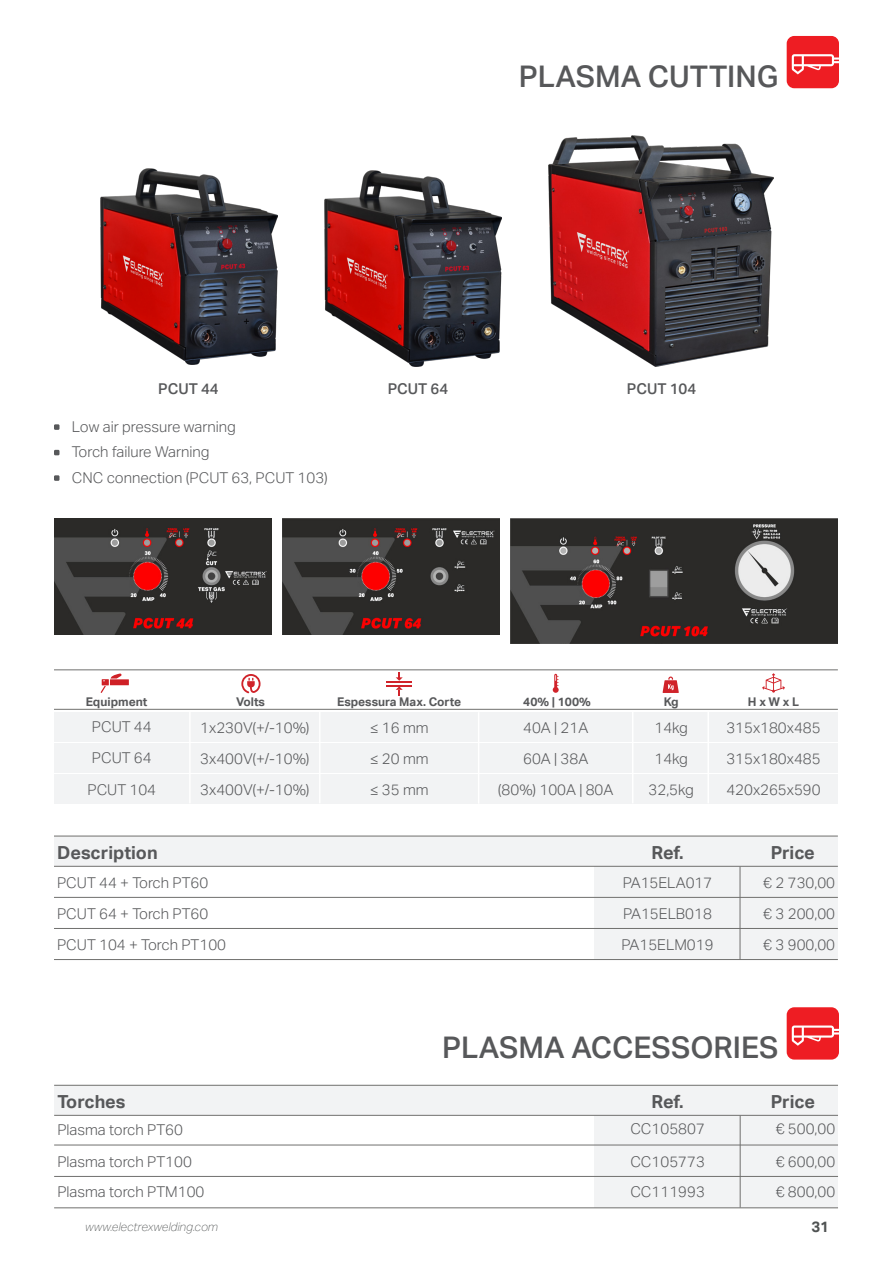
<style>
.page{position:relative;width:893px;height:1263px;background:#fff}
.page>*{position:absolute;margin:0;border:0;box-sizing:border-box;transform-origin:0 0}
.t1{font:500 30px "Aktiv Grotesk";color:#57585a}
.t2{font:700 18px "Aktiv Grotesk";color:#57585a}
.t3{font:300 15px "Aktiv Grotesk";color:#57585a}
.t4{font:500 15px "Aktiv Grotesk";color:#57585a}
.t5{font:700 15px "Aktiv Grotesk";color:#4f5252}
.t6{font:700 12px "Aktiv Grotesk";color:#57585a}
.t7{font:italic 100 12px "Aktiv Grotesk";color:#4f5252}
</style>
<div class="page">
<div style="left:54px;top:774px;width:784px;height:30px;background:#f2f3f4"></div>
<div style="left:54px;top:743px;width:784px;height:30px;background:#f2f3f4"></div>
<div style="left:54px;top:712px;width:784px;height:29px;background:#f2f3f4"></div>
<svg style="left:241px;top:674px;width:20px;height:19px"></svg>
<svg style="left:663px;top:676px;width:16px;height:17px"></svg>
<svg style="left:553px;top:674px;width:6px;height:19px"></svg>
<svg style="left:762px;top:673px;width:23px;height:20px"></svg>
<div style="left:110px;top:679px;width:19px;height:6px;background:#cf2026"></div>
<svg style="left:101px;top:673px;width:21px;height:20px"></svg>
<hr style="left:632px;top:712px;width:1px;height:91px;background:#fff">
<hr style="left:319px;top:712px;width:1px;height:91px;background:#fff">
<hr style="left:478px;top:712px;width:1px;height:92px;background:#fff">
<hr style="left:189px;top:712px;width:2px;height:91px;background:#fff">
<hr style="left:54px;top:670px;width:784px;height:1px;background:#70706e">
<hr style="left:54px;top:709px;width:784px;height:1px;background:#70706e">
<hr style="left:707px;top:712px;width:2px;height:91px;background:#fff">
<svg style="left:54px;top:424px;width:5px;height:6px"></svg>
<svg style="left:54px;top:450px;width:5px;height:5px"></svg>
<svg style="left:54px;top:475px;width:5px;height:6px"></svg>
<img style="left:548px;top:136px;width:225px;height:230px">
<img style="left:325px;top:170px;width:176px;height:196px">
<img style="left:101px;top:168px;width:176px;height:196px">
<svg style="left:387px;top:672px;width:25px;height:23px"></svg>
<div style="left:54px;top:836px;width:784px;height:30px;background:#f2f3f4"></div>
<div style="left:594px;top:866px;width:244px;height:94px;background:#f2f3f4"></div>
<hr style="left:740px;top:866px;width:1px;height:94px;background:#70706e">
<hr style="left:54px;top:836px;width:784px;height:1px;background:#70706e">
<hr style="left:54px;top:928px;width:784px;height:1px;background:#70706e">
<hr style="left:54px;top:897px;width:784px;height:1px;background:#70706e">
<hr style="left:54px;top:866px;width:784px;height:1px;background:#70706e">
<hr style="left:54px;top:959px;width:784px;height:1px;background:#70706e">
<div style="left:54px;top:1085px;width:784px;height:30px;background:#f2f3f4"></div>
<div style="left:594px;top:1116px;width:244px;height:92px;background:#f2f3f4"></div>
<hr style="left:740px;top:1115px;width:1px;height:92px;background:#70706e">
<hr style="left:54px;top:1085px;width:784px;height:1px;background:#70706e">
<hr style="left:54px;top:1145px;width:784px;height:1px;background:#70706e">
<hr style="left:54px;top:1115px;width:784px;height:1px;background:#70706e">
<hr style="left:54px;top:1207px;width:784px;height:1px;background:#70706e">
<hr style="left:54px;top:1176px;width:784px;height:1px;background:#70706e">
<div style="left:787px;top:36px;width:52px;height:52px;background:#ee1d23;border-radius:8px"></div>
<svg style="left:792px;top:54px;width:47px;height:20px"></svg>
<div style="left:787px;top:1007px;width:52px;height:52px;background:#ee1d23;border-radius:8px"></div>
<svg style="left:792px;top:1025px;width:47px;height:21px"></svg>
<img style="left:511px;top:519px;width:327px;height:124px">
<img style="left:54px;top:519px;width:217px;height:115px">
<img style="left:282px;top:519px;width:217px;height:115px">
<p class="t1" style="left:519px;top:58px;width:261px">PLASMA CUTTING</p>
<p class="t4" style="left:158px;top:380px;width:62px">PCUT 44</p>
<p class="t4" style="left:388px;top:379px;width:62px">PCUT 64</p>
<p class="t4" style="left:627px;top:379px;width:71px">PCUT 104</p>
<p class="t3" style="left:72px;top:418px;width:166px">Low air pressure warning</p>
<p class="t3" style="left:72px;top:443px;width:139px">Torch failure Warning</p>
<p class="t3" style="left:72px;top:469px;width:258px">CNC connection (PCUT 63, PCUT 103)</p>
<p class="t6" style="left:86px;top:695px;width:63px">Equipment</p>
<p class="t6" style="left:236px;top:695px;width:30px">Volts</p>
<p class="t6" style="left:337px;top:695px;width:126px">Espessura Max. Corte</p>
<p class="t6" style="left:523px;top:695px;width:69px">40% | 100%</p>
<p class="t6" style="left:664px;top:695px;width:17px">Kg</p>
<p class="t6" style="left:748px;top:695px;width:53px">H x W x L</p>
<p class="t3" style="left:92px;top:718px;width:61px">PCUT 44</p>
<p class="t3" style="left:200px;top:719px;width:111px">1x230V(+/-10%)</p>
<p class="t3" style="left:370px;top:719px;width:60px">≤ 16 mm</p>
<p class="t3" style="left:523px;top:719px;width:67px">40A | 21A</p>
<p class="t3" style="left:654px;top:719px;width:35px">14kg</p>
<p class="t3" style="left:726px;top:719px;width:96px">315x180x485</p>
<p class="t3" style="left:92px;top:749px;width:61px">PCUT 64</p>
<p class="t3" style="left:200px;top:750px;width:111px">3x400V(+/-10%)</p>
<p class="t3" style="left:370px;top:750px;width:60px">≤ 20 mm</p>
<p class="t3" style="left:523px;top:750px;width:67px">60A | 38A</p>
<p class="t3" style="left:654px;top:750px;width:35px">14kg</p>
<p class="t3" style="left:726px;top:750px;width:96px">315x180x485</p>
<p class="t3" style="left:88px;top:781px;width:70px">PCUT 104</p>
<p class="t3" style="left:200px;top:781px;width:111px">3x400V(+/-10%)</p>
<p class="t3" style="left:370px;top:781px;width:60px">≤ 35 mm</p>
<p class="t3" style="left:498px;top:781px;width:117px">(80%) 100A | 80A</p>
<p class="t3" style="left:649px;top:781px;width:47px">32,5kg</p>
<p class="t3" style="left:726px;top:781px;width:96px">420x265x590</p>
<p class="t2" style="left:57px;top:842px;width:102px">Description</p>
<p class="t2" style="left:652px;top:842px;width:33px">Ref.</p>
<p class="t2" style="left:771px;top:842px;width:46px">Price</p>
<p class="t3" style="left:57px;top:874px;width:153px">PCUT 44 + Torch PT60</p>
<p class="t3" style="left:623px;top:874px;width:91px">PA15ELA017</p>
<p class="t3" style="left:763px;top:874px;width:73px">€ 2 730,00</p>
<p class="t3" style="left:57px;top:905px;width:153px">PCUT 64 + Torch PT60</p>
<p class="t3" style="left:57px;top:936px;width:170px">PCUT 104 + Torch PT100</p>
<p class="t3" style="left:623px;top:905px;width:90px">PA15ELB018</p>
<p class="t3" style="left:622px;top:936px;width:93px">PA15ELM019</p>
<p class="t3" style="left:763px;top:905px;width:73px">€ 3 200,00</p>
<p class="t3" style="left:763px;top:936px;width:73px">€ 3 900,00</p>
<p class="t1" style="left:442px;top:1029px;width:338px">PLASMA ACCESSORIES</p>
<p class="t2" style="left:57px;top:1091px;width:70px">Torches</p>
<p class="t2" style="left:652px;top:1091px;width:33px">Ref.</p>
<p class="t2" style="left:771px;top:1091px;width:46px">Price</p>
<p class="t3" style="left:57px;top:1121px;width:127px">Plasma torch PT60</p>
<p class="t3" style="left:630px;top:1120px;width:76px">CC105807</p>
<p class="t3" style="left:776px;top:1120px;width:61px">€ 500,00</p>
<p class="t3" style="left:57px;top:1153px;width:136px">Plasma torch PT100</p>
<p class="t3" style="left:630px;top:1153px;width:76px">CC105773</p>
<p class="t3" style="left:776px;top:1153px;width:61px">€ 600,00</p>
<p class="t3" style="left:57px;top:1183px;width:149px">Plasma torch PTM100</p>
<p class="t3" style="left:630px;top:1183px;width:76px">CC111993</p>
<p class="t3" style="left:776px;top:1183px;width:61px">€ 800,00</p>
<p class="t7" style="left:85px;top:1220px;width:135px">www.electrexwelding.com</p>
<p class="t5" style="left:811px;top:1218px;width:19px">31</p>
</div>
